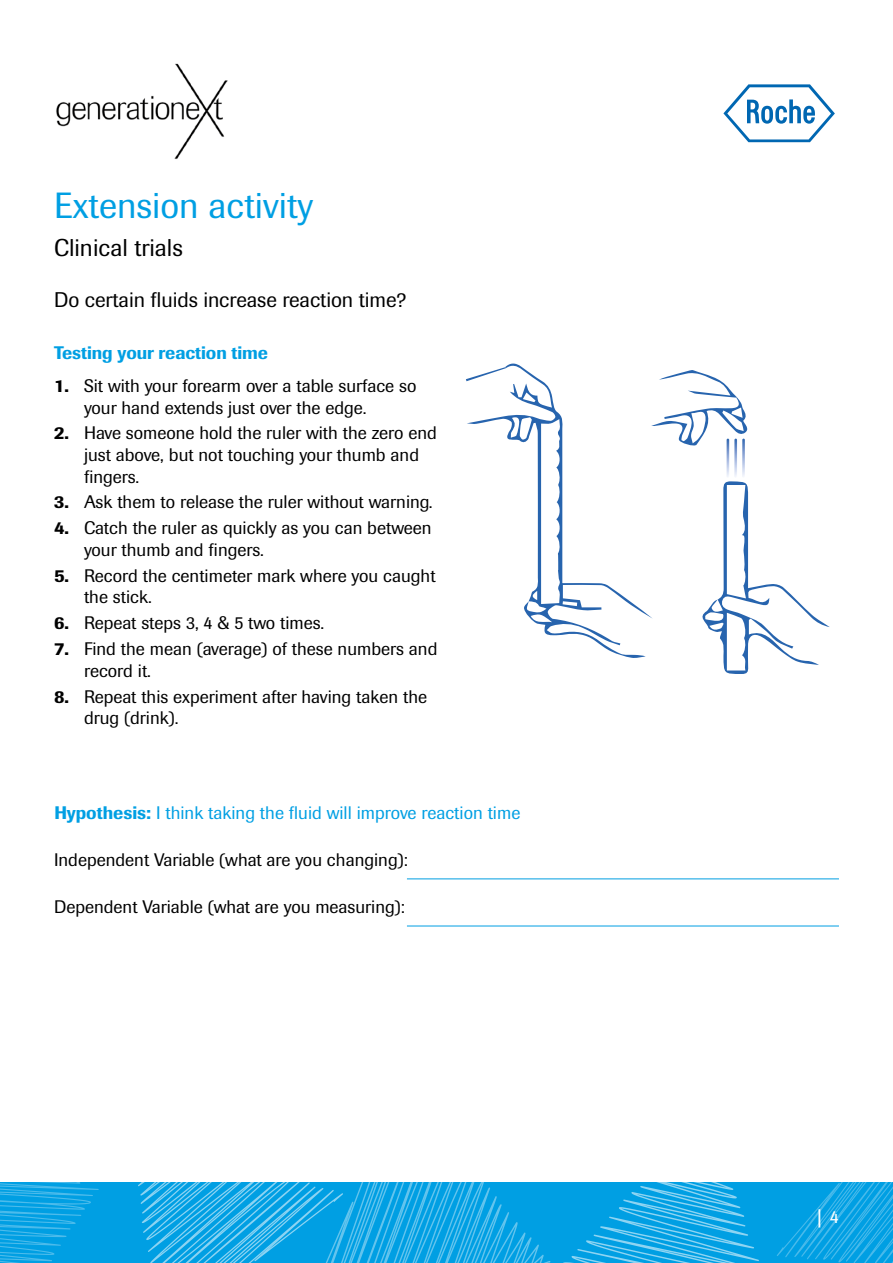
<style>
.page{position:relative;width:893px;height:1263px;background:#fff}
.page>*{position:absolute;margin:0;border:0;box-sizing:border-box;transform-origin:0 0}
.t1{font:36px "Imago";color:#009fe3}
.t2{font:24px "Imago";color:#000}
.t3{font:21px "Imago";letter-spacing:-.005em;color:#000}
.t4{font:18px/21.6px "Imago";color:#000}
.t5{font:18px "Imago";color:#009fe3}
.t6{font:500 18px "Imago";letter-spacing:-.005em;color:#009fe3}
.t7{font:700 18px "Courier";color:#fff}
.s1{font-weight:500}
.s2{font-family:"Imago";font-weight:400}
</style>
<div class="page">
<div style="left:0;top:1182px;width:893px;height:81px;background:#009fe3"></div>
<svg style="left:0;top:1182px;width:99px;height:81px"></svg>
<svg style="left:138px;top:1182px;width:96px;height:81px"></svg>
<svg style="left:234px;top:1182px;width:316px;height:81px"></svg>
<svg style="left:550px;top:1182px;width:195px;height:81px"></svg>
<svg style="left:745px;top:1182px;width:148px;height:81px"></svg>
<svg style="left:723px;top:84px;width:112px;height:58px"></svg>
<img style="left:56px;top:63px;width:172px;height:96px">
<svg style="left:467px;top:364px;width:186px;height:294px"></svg>
<svg style="left:702px;top:481px;width:128px;height:193px"></svg>
<svg style="left:651px;top:370px;width:97px;height:77px"></svg>
<svg style="left:466px;top:367px;width:40px;height:14px"></svg>
<img style="left:727px;top:439px;width:2px;height:38px">
<img style="left:734px;top:439px;width:3px;height:38px">
<img style="left:742px;top:439px;width:3px;height:38px">
<hr style="left:407px;top:878px;width:432px;height:1px;background:#009fe3">
<hr style="left:407px;top:926px;width:432px;height:1px;background:#009fe3">
<h1 class="t1" style="left:54px;top:182px;width:261px">Extension activity</h1>
<h2 class="t2" style="left:54px;top:232px;width:130px">Clinical trials</h2>
<p class="t3" style="left:54px;top:286px;width:354px">Do certain fluids increase reaction time?</p>
<p class="t6" style="left:54px;top:341px;width:216px">Testing your reaction time</p>
<p class="t4" style="left:84px;top:375px;width:334px;text-indent:-30px"><span class="s1">1.</span> Sit with your forearm over a table surface so your hand extends just over the edge.</p>
<p class="t4" style="left:84px;top:422px;width:354px;text-indent:-30px"><span class="s1">2.</span> Have someone hold the ruler with the zero end just above, but not touching your thumb and fingers.</p>
<p class="t4" style="left:54px;top:491px;width:380px"><span class="s1">3.</span> Ask them to release the ruler without warning.</p>
<p class="t4" style="left:84px;top:517px;width:349px;text-indent:-30px"><span class="s1">4.</span> Catch the ruler as quickly as you can between your thumb and fingers.</p>
<p class="t4" style="left:84px;top:564px;width:353px;text-indent:-30px"><span class="s1">5.</span> Record the centimeter mark where you caught the stick.</p>
<p class="t4" style="left:54px;top:612px;width:272px"><span class="s1">6.</span> Repeat steps 3, 4 &amp; 5 two times.</p>
<p class="t4" style="left:84px;top:638px;width:355px;text-indent:-30px"><span class="s1">7.</span> Find the mean (average) of these numbers and record it.</p>
<p class="t4" style="left:84px;top:685px;width:345px;text-indent:-30px"><span class="s1">8.</span> Repeat this experiment after having taken the drug (drink).</p>
<p class="t5" style="left:54px;top:801px;width:468px"><span class="s1">Hypothesis:</span> I think taking the fluid will improve reaction time</p>
<p class="t4" style="left:54px;top:848px;width:355px">Independent Variable (what are you changing):</p>
<p class="t4" style="left:54px;top:896px;width:352px">Dependent Variable (what are you measuring):</p>
<p class="t7" style="left:814px;top:1202px;width:26px">∣ <span class="s2">4</span></p>
</div>
